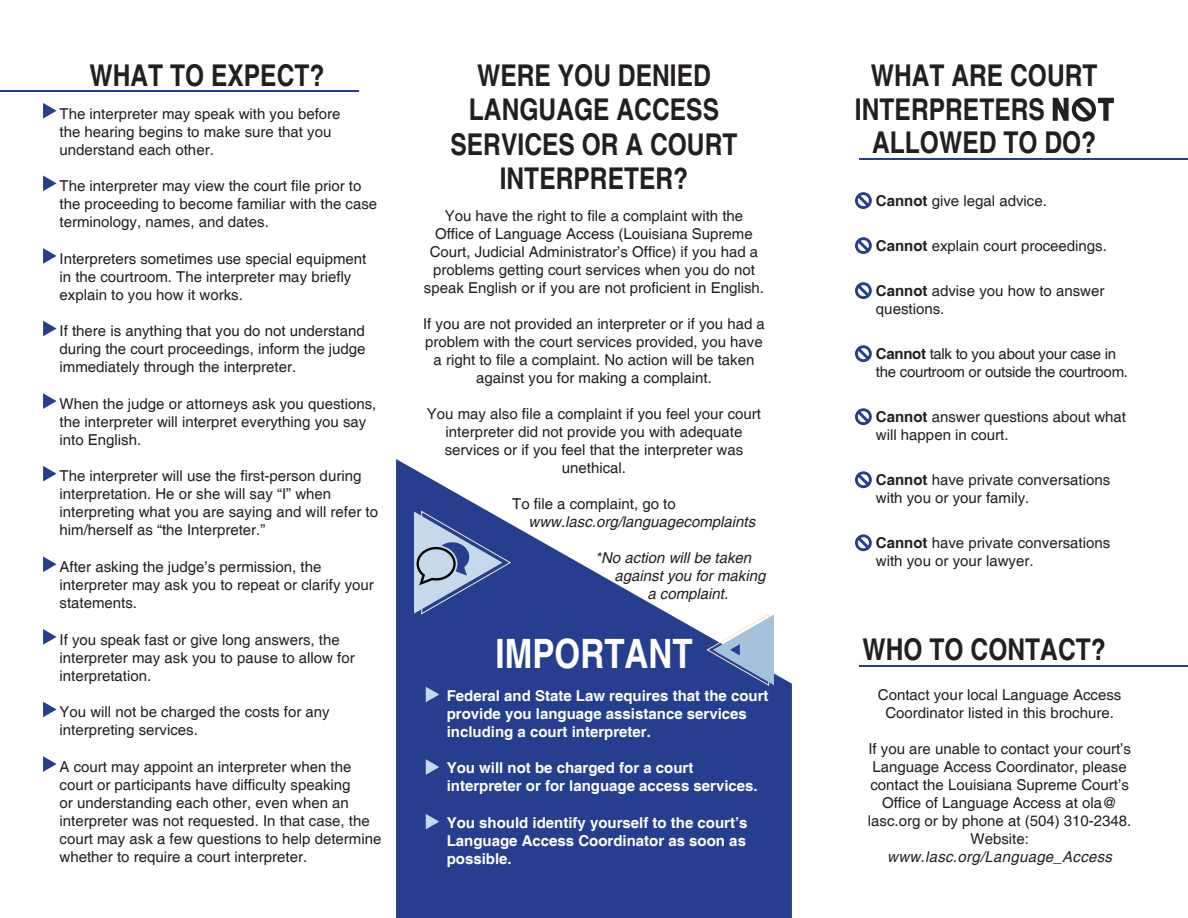
<style>
.page{position:relative;width:1188px;height:918px;background:#fff}
.page>*{position:absolute;margin:0;border:0;box-sizing:border-box;transform-origin:0 0}
.t1{font:700 condensed 40.5px "Helvetica";color:#fff}
.t2{font:700 condensed 30px/34.5px "Helvetica";color:#231f20;text-align:center}
.t3{font:15px/18px "Helvetica";color:#231f20}
.t4{font:700 15px/18px "Helvetica";color:#fff}
.t5{font:italic 15px "Helvetica";color:#231f20}
.t6{font:15px/18px "Helvetica";letter-spacing:-.02em;color:#231f20}
.t7{font:italic 15px "Helvetica";letter-spacing:.02em;color:#231f20}
.s1{font-weight:700}
</style>
<div class="page">
<svg style="left:396px;top:459px;width:396px;height:459px;fill:#253f8e"></svg>
<svg style="left:43px;top:103px;width:14px;height:16px"></svg>
<svg style="left:43px;top:176px;width:14px;height:15px"></svg>
<svg style="left:43px;top:248px;width:14px;height:16px"></svg>
<svg style="left:43px;top:321px;width:14px;height:15px"></svg>
<svg style="left:43px;top:393px;width:14px;height:16px"></svg>
<svg style="left:43px;top:466px;width:14px;height:15px"></svg>
<svg style="left:43px;top:556px;width:14px;height:16px"></svg>
<svg style="left:43px;top:629px;width:14px;height:16px"></svg>
<svg style="left:43px;top:702px;width:14px;height:15px"></svg>
<svg style="left:43px;top:756px;width:14px;height:16px"></svg>
<hr style="left:0;top:90px;width:358px;height:1px;background:#253f8e">
<svg style="left:426px;top:687px;width:13px;height:15px"></svg>
<svg style="left:426px;top:759px;width:13px;height:16px"></svg>
<svg style="left:426px;top:814px;width:13px;height:15px"></svg>
<hr style="left:859px;top:158px;width:329px;height:2px;background:#253f8e">
<svg style="left:855px;top:192px;width:17px;height:17px"></svg>
<svg style="left:855px;top:237px;width:17px;height:17px"></svg>
<svg style="left:855px;top:282px;width:17px;height:17px"></svg>
<svg style="left:855px;top:345px;width:17px;height:17px"></svg>
<svg style="left:855px;top:408px;width:17px;height:17px"></svg>
<svg style="left:855px;top:471px;width:17px;height:17px"></svg>
<svg style="left:855px;top:534px;width:17px;height:17px"></svg>
<hr style="left:859px;top:665px;width:329px;height:2px;background:#253f8e">
<svg style="left:707px;top:614px;width:67px;height:72px"></svg>
<svg style="left:414px;top:511px;width:97px;height:104px;background:#697eaf"></svg>
<svg style="left:1072px;top:97px;width:24px;height:25px"></svg>
<p class="t2" style="left:89px;top:58px;width:237px">WHAT TO EXPECT?</p>
<p class="t3" style="left:60px;top:105px;width:282px">The interpreter may speak with you before the hearing begins to make sure that you understand each other.</p>
<p class="t3" style="left:60px;top:177px;width:319px">The interpreter may view the court file prior to the proceeding to become familiar with the case terminology, names, and dates.</p>
<p class="t3" style="left:60px;top:250px;width:308px">Interpreters sometimes use special equipment in the courtroom. The interpreter may briefly explain to you how it works.</p>
<p class="t3" style="left:60px;top:323px;width:307px;text-align:justify">If there is anything that you do not understand during the court proceedings, inform the judge immediately through the interpreter.</p>
<p class="t3" style="left:60px;top:395px;width:318px">When the judge or attorneys ask you questions, the interpreter will interpret everything you say into English.</p>
<p class="t3" style="left:60px;top:468px;width:320px">The interpreter will use the first-person during interpretation. He or she will say “I” when interpreting what you are saying and will refer to him/herself as “the Interpreter.”</p>
<p class="t3" style="left:60px;top:558px;width:316px">After asking the judge’s permission, the interpreter may ask you to repeat or clarify your statements.</p>
<p class="t3" style="left:60px;top:631px;width:297px">If you speak fast or give long answers, the interpreter may ask you to pause to allow for interpretation.</p>
<p class="t3" style="left:60px;top:704px;width:272px">You will not be charged the costs for any interpreting services.</p>
<p class="t3" style="left:60px;top:758px;width:323px">A court may appoint an interpreter when the court or participants have difficulty speaking<br>or understanding each other, even when an interpreter was not requested. In that case, the court may ask a few questions to help determine whether to require a court interpreter.</p>
<p class="t2" style="left:451px;top:58px;width:289px">WERE YOU DENIED<br>LANGUAGE ACCESS<br>SERVICES OR A COURT<br>INTERPRETER?</p>
<p class="t3" style="left:424px;top:208px;width:342px;text-align:center">You have the right to file a complaint with the Office of Language Access (Louisiana Supreme Court, Judicial Administrator’s Office) if you had a problems getting court services when you do not speak English or if you are not proficient in English.</p>
<p class="t3" style="left:423px;top:316px;width:343px;text-align:center">If you are not provided an interpreter or if you had a problem with the court services provided, you have a right to file a complaint. No action will be taken against you for making a complaint.</p>
<p class="t3" style="left:427px;top:406px;width:336px;text-align:center">You may also file a complaint if you feel your court interpreter did not provide you with adequate services or if you feel that the interpreter was unethical.</p>
<p class="t3" style="left:512px;top:496px;width:165px">To file a complaint, go to</p>
<p class="t5" style="left:529px;top:513px;width:228px">www.lasc.org/languagecomplaints</p>
<p class="t5" style="left:595px;top:549px;width:157px">*No action will be taken</p>
<p class="t5" style="left:615px;top:567px;width:152px">against you for making</p>
<p class="t5" style="left:647px;top:585px;width:82px">a complaint.</p>
<p class="t1" style="left:495px;top:629px;width:199px">IMPORTANT</p>
<p class="t4" style="left:447px;top:687px;width:323px">Federal and State Law requires that the court provide you language assistance services including a court interpreter.</p>
<p class="t4" style="left:447px;top:760px;width:312px">You will not be charged for a court interpreter or for language access services.</p>
<p class="t4" style="left:447px;top:814px;width:302px;text-align:justify">You should identify yourself to the court’s Language Access Coordinator as soon as possible.</p>
<p class="t2" style="left:855px;top:58px;width:260px;line-height:33.8px">WHAT ARE COURT<br>INTERPRETERS N T<br>ALLOWED TO DO?</p>
<p class="t3" style="left:876px;top:192px;width:172px"><span class="s1">Cannot</span> give legal advice.</p>
<p class="t3" style="left:876px;top:237px;width:232px"><span class="s1">Cannot</span> explain court proceedings.</p>
<p class="t3" style="left:876px;top:282px;width:230px"><span class="s1">Cannot</span> advise you how to answer questions.</p>
<p class="t6" style="left:876px;top:345px;width:254px"><span class="s1">Cannot</span> talk to you about your case in the courtroom or outside the courtroom.</p>
<p class="t3" style="left:876px;top:408px;width:252px"><span class="s1">Cannot</span> answer questions about what will happen in court.</p>
<p class="t3" style="left:876px;top:471px;width:236px"><span class="s1">Cannot</span> have private conversations with you or your family.</p>
<p class="t3" style="left:876px;top:534px;width:236px"><span class="s1">Cannot</span> have private conversations with you or your lawyer.</p>
<p class="t2" style="left:863px;top:633px;width:245px">WHO TO CONTACT?</p>
<p class="t3" style="left:878px;top:686px;width:245px;text-align:center">Contact your local Language Access<br>Coordinator listed in this brochure.</p>
<p class="t3" style="left:868px;top:740px;width:265px;text-align:center">If you are unable to contact your court’s Language Access Coordinator, please contact the Louisiana Supreme Court’s Office of Language Access at ola@ lasc.org or by phone at (504) 310-2348.<br>Website:</p>
<p class="t7" style="left:887px;top:848px;width:226px">www.lasc.org/Language_Access</p>
</div>
